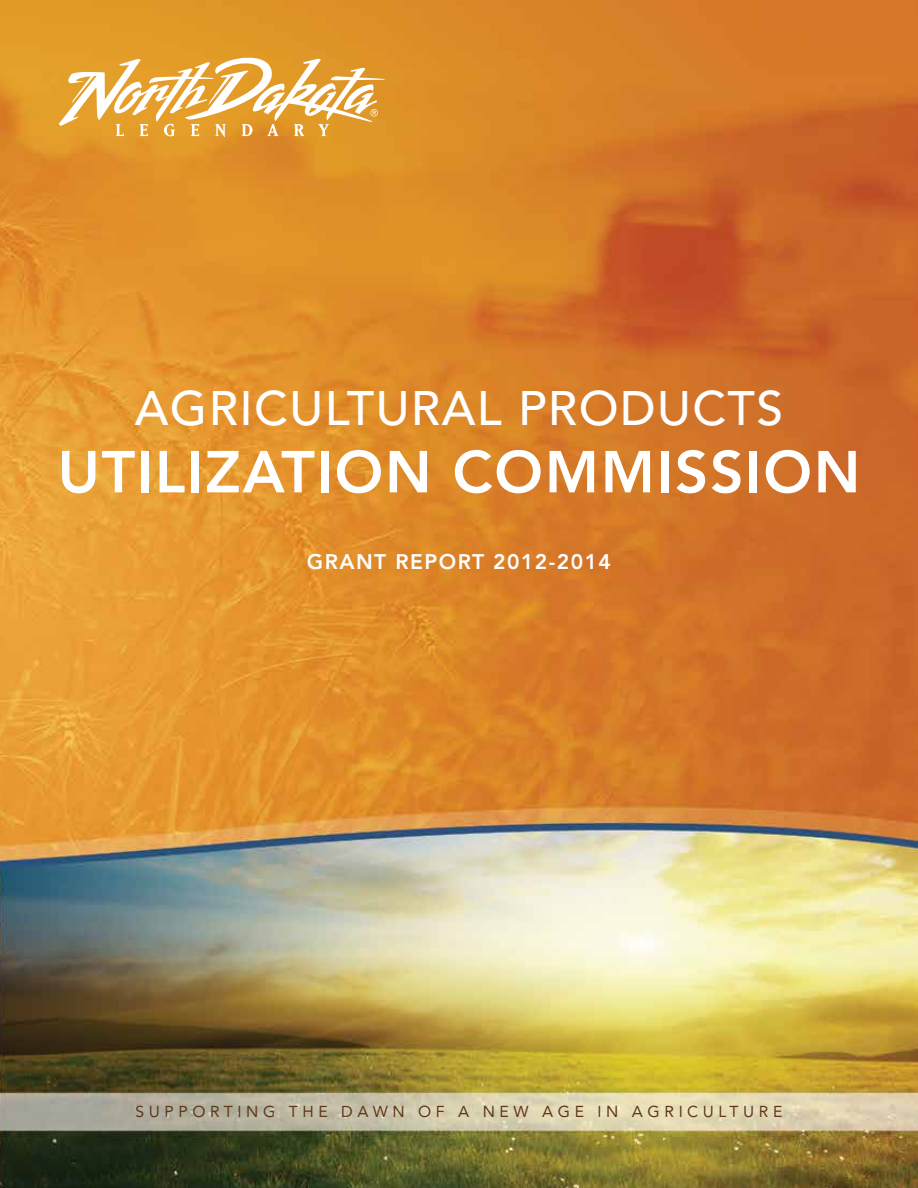
<style>
.page{position:relative;width:918px;height:1188px;background:#fff}
.page>*{position:absolute;margin:0;border:0;box-sizing:border-box;transform-origin:0 0}
.t1{font:800 58.5px "Avenir";letter-spacing:.03em;color:#fff}
.t2{font:500 48px "Avenir";letter-spacing:.03em;color:#fff}
.t3{font:800 21px "Avenir";letter-spacing:.07em;color:#fff}
.t4{font:15.75px "Avenir";letter-spacing:.29em;color:#5e3818}
</style>
<div class="page">
<img style="left:0;top:0;width:918px;height:1188px">
<svg style="left:58px;top:51px;width:327px;height:86px"></svg>
<h2 class="t2" style="left:135px;top:381px;width:650px">AGRICULTURAL PRODUCTS</h2>
<h1 class="t1" style="left:58px;top:437px;width:804px">UTILIZATION COMMISSION</h1>
<h3 class="t3" style="left:307px;top:549px;width:306px">GRANT REPORT 2012-2014</h3>
<p class="t4" style="left:136px;top:1102px;width:648px">SUPPORTING THE DAWN OF A NEW AGE IN AGRICULTURE</p>
</div>
